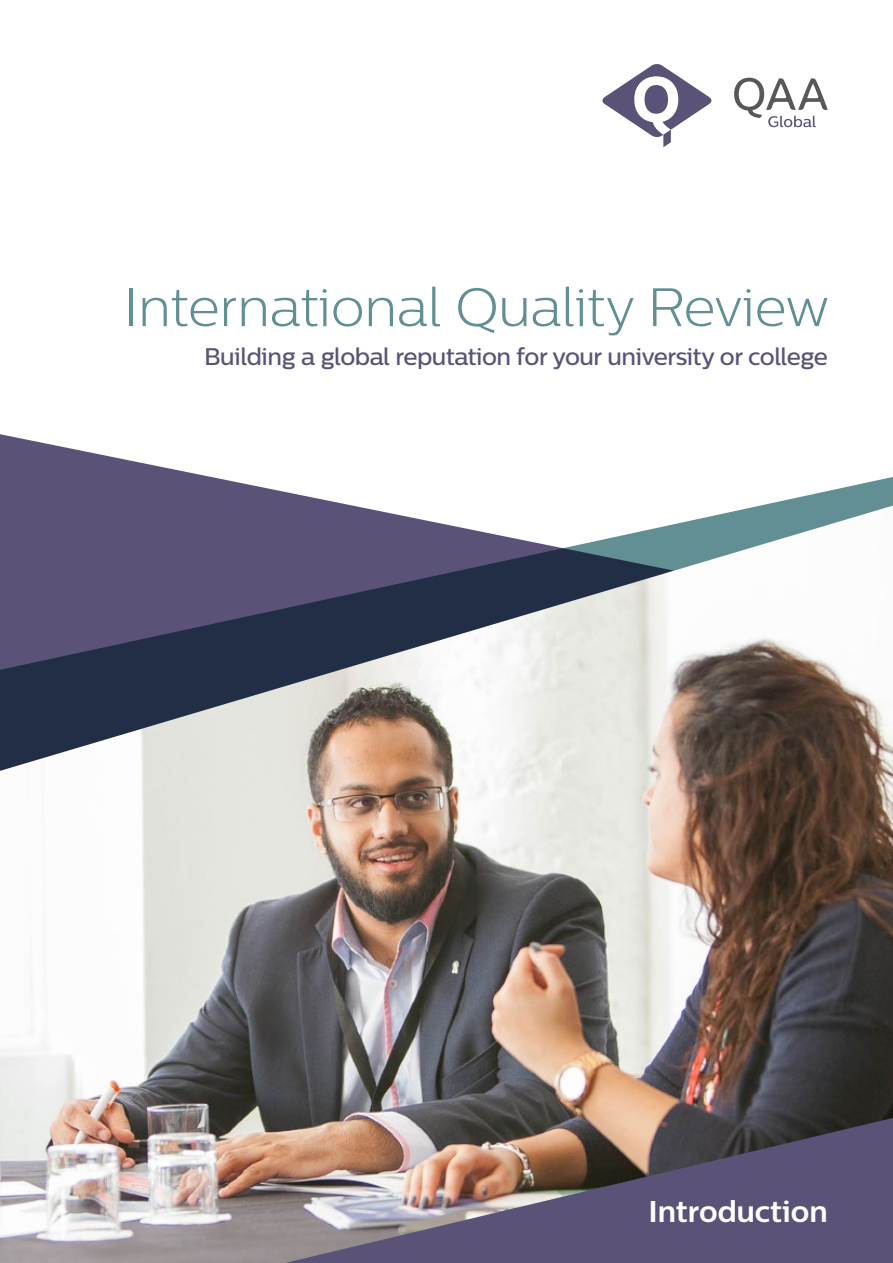
<style>
.page{position:relative;width:893px;height:1263px;background:#fff}
.page>*{position:absolute;margin:0;border:0;box-sizing:border-box;transform-origin:0 0}
.t1{font:300 54px "Centrale Sans";letter-spacing:-.005em;color:#618f94}
.t2{font:700 30px "Centrale Sans";color:#fff}
.t3{font:500 24px "Centrale Sans";letter-spacing:-.02em;color:#5b5377}
</style>
<div class="page">
<svg style="left:0;top:434px;width:893px;height:72px"></svg>
<img style="left:0;top:506px;width:893px;height:757px">
<img style="left:285px;top:1118px;width:608px;height:145px">
<svg style="left:602px;top:64px;width:110px;height:83px"></svg>
<svg style="left:734px;top:78px;width:94px;height:49px"></svg>
<h1 class="t1" style="left:124px;top:277px;width:706px">International Quality Review</h1>
<p class="t3" style="left:204px;top:342px;width:625px">Building a global reputation for your university or college</p>
<p class="t2" style="left:648px;top:1193px;width:181px">Introduction</p>
</div>
